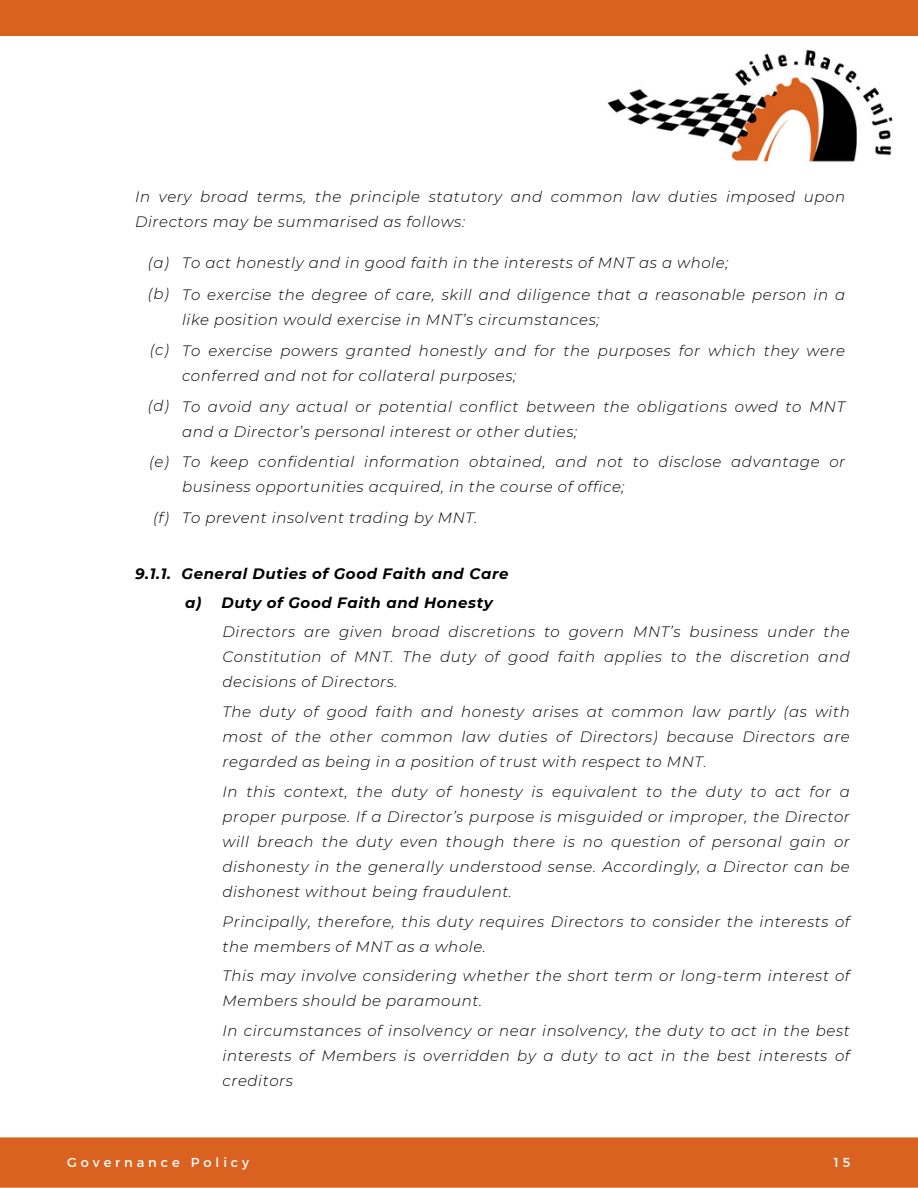
<style>
.page{position:relative;width:918px;height:1188px;background:#fff}
.page>*{position:absolute;margin:0;border:0;box-sizing:border-box;transform-origin:0 0}
.t1{font:italic 300 15px/25px "Montserrat";letter-spacing:.04em;color:#000}
.t2{font:italic 700 15px "Montserrat";letter-spacing:.04em;color:#000}
.t3{font:13.05px "Montserrat";letter-spacing:.3em;color:#fff}
</style>
<div class="page">
<img style="left:607px;top:49px;width:286px;height:113px">
<div style="left:0;top:0;width:918px;height:36px;background:#da6220"></div>
<div style="left:0;top:1137px;width:918px;height:51px;background:#da6220"></div>
<p class="t1" style="left:135px;top:184px;width:712px">In very broad terms, the principle statutory and common law duties imposed upon<br>Directors may be summarised as follows:</p>
<h2 class="t1" style="left:148px;top:250px;width:22px">(a)</h2>
<h2 class="t1" style="left:182px;top:250px;width:548px">To act honestly and in good faith in the interests of MNT as a whole;</h2>
<h2 class="t1" style="left:148px;top:281px;width:22px">(b)</h2>
<h2 class="t1" style="left:182px;top:282px;width:665px">To exercise the degree of care, skill and diligence that a reasonable person in a like position would exercise in MNT’s circumstances;</h2>
<h2 class="t1" style="left:150px;top:337px;width:21px">(c)</h2>
<h2 class="t1" style="left:182px;top:338px;width:665px">To exercise powers granted honestly and for the purposes for which they were conferred and not for collateral purposes;</h2>
<h2 class="t1" style="left:148px;top:393px;width:22px">(d)</h2>
<h2 class="t1" style="left:182px;top:394px;width:665px">To avoid any actual or potential conflict between the obligations owed to MNT and a Director’s personal interest or other duties;</h2>
<h2 class="t1" style="left:149px;top:449px;width:21px">(e)</h2>
<h2 class="t1" style="left:182px;top:450px;width:665px">To keep confidential information obtained, and not to disclose advantage or business opportunities acquired, in the course of office;</h2>
<h2 class="t1" style="left:153px;top:505px;width:17px">(f)</h2>
<h2 class="t1" style="left:182px;top:505px;width:297px">To prevent insolvent trading by MNT.</h2>
<h1 class="t2" style="left:135px;top:565px;width:375px">9.1.1. General Duties of Good Faith and Care</h1>
<h2 class="t2" style="left:185px;top:593px;width:309px">a) Duty of Good Faith and Honesty</h2>
<h1 class="t1" style="left:223px;top:619px;width:629px;text-align:justify">Directors are given broad discretions to govern MNT’s business under the Constitution of MNT. The duty of good faith applies to the discretion and decisions of Directors.</h1>
<h2 class="t1" style="left:223px;top:699px;width:629px;text-align:justify">The duty of good faith and honesty arises at common law partly (as with most of the other common law duties of Directors) because Directors are regarded as being in a position of trust with respect to MNT.</h2>
<h2 class="t1" style="left:223px;top:779px;width:629px;text-align:justify">In this context, the duty of honesty is equivalent to the duty to act for a proper purpose. If a Director’s purpose is misguided or improper, the Director will breach the duty even though there is no question of personal gain or dishonesty in the generally understood sense. Accordingly, a Director can be dishonest without being fraudulent.</h2>
<h2 class="t1" style="left:223px;top:909px;width:629px">Principally, therefore, this duty requires Directors to consider the interests of the members of MNT as a whole.</h2>
<h2 class="t1" style="left:223px;top:963px;width:629px">This may involve considering whether the short term or long-term interest of<br>Members should be paramount.</h2>
<h2 class="t1" style="left:223px;top:1018px;width:629px;text-align:justify">In circumstances of insolvency or near insolvency, the duty to act in the best interests of Members is overridden by a duty to act in the best interests of creditors</h2>
<p class="t3" style="left:67px;top:1154px;width:183px">Governance Policy</p>
<p class="t3" style="left:834px;top:1154px;width:18px">1 5</p>
</div>
